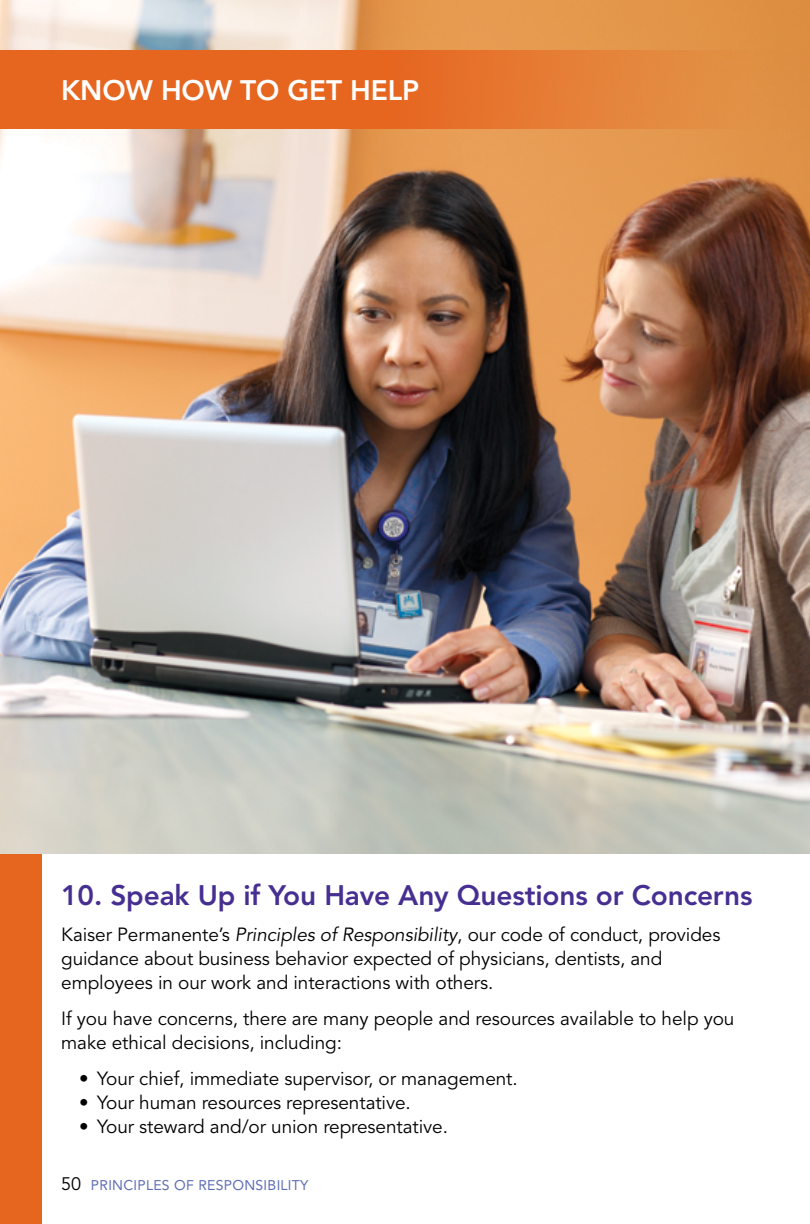
<style>
.page{position:relative;width:810px;height:1224px;background:#fff}
.page>*{position:absolute;margin:0;border:0;box-sizing:border-box;transform-origin:0 0}
.Heading_1{font:800 28px "Avenir LT Std";letter-spacing:-.005em;color:#472f92}
.Section_Heading{font:800 28px "Avenir LT Std";letter-spacing:-.005em;color:#fff}
.Body_Text{font:19px/24px "Avenir LT Std";letter-spacing:-.005em;color:#000}
.t1{font:14px "Avenir LT Std";letter-spacing:.02em;color:#5f6db3}
.s1{font-style:italic}
.s2{font-size:18px;color:#000}
</style>
<div class="page">
<div style="left:0;top:0;width:41px;height:1224px;background:#e66620"></div>
<img style="left:0;top:0;width:810px;height:854px">
<div style="left:0;top:50px;width:810px;height:79px;background:linear-gradient(to right,#e85a15,#e28d43)"></div>
<p class="Section_Heading" style="left:61px;top:74px;width:360px">KNOW HOW TO GET HELP</p>
<h1 class="Heading_1" style="left:61px;top:879px;width:693px">10. Speak Up if You Have Any Questions or Concerns</h1>
<p class="Body_Text" style="left:61px;top:923px;width:661px">Kaiser Permanente’s <span class="s1">Principles of Responsibility</span>, our code of conduct, provides guidance about business behavior expected of physicians, dentists, and employees in our work and interactions with others.</p>
<p class="Body_Text" style="left:61px;top:1007px;width:675px">If you have concerns, there are many people and resources available to help you make ethical decisions, including:</p>
<p class="Body_Text" style="left:79px;top:1067px;width:440px">• Your chief, immediate supervisor, or management.</p>
<p class="Body_Text" style="left:79px;top:1091px;width:333px">• Your human resources representative.</p>
<p class="Body_Text" style="left:79px;top:1115px;width:370px">• Your steward and/or union representative.</p>
<p class="t1" style="left:61px;top:1177px;width:249px"><span class="s2">50</span> PRINCIPLES OF RESPONSIBILITY</p>
</div>
